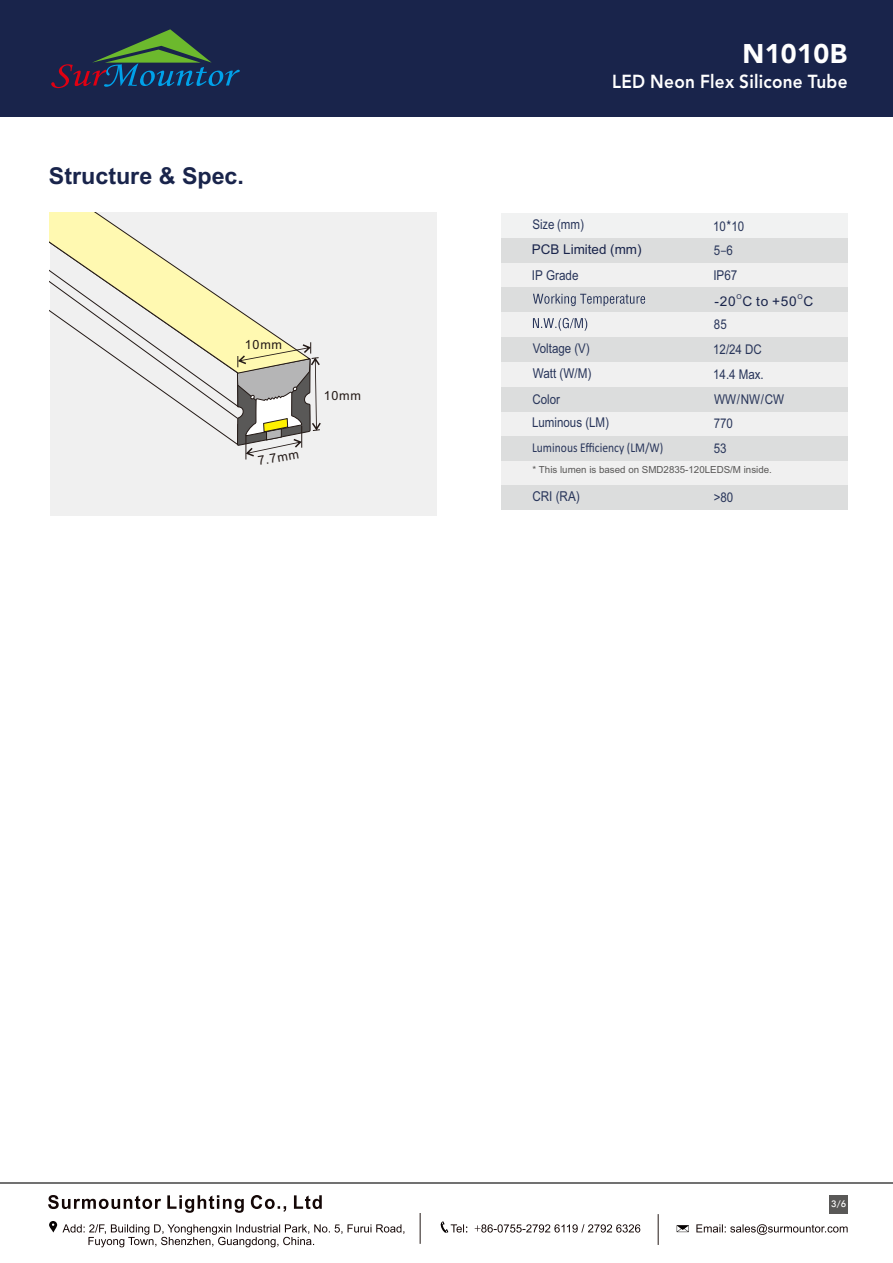
<style>
.page{position:relative;width:893px;height:1263px;background:#fff}
.page>*{position:absolute;margin:0;border:0;box-sizing:border-box;transform-origin:0 0}
.t1{font:900 26.85px "Avenir LT Std";letter-spacing:.015em;color:#fff}
.t2{font:700 23.25px "Arial";color:#19244b}
.t3{font:800 18.75px "Avenir LT Std";letter-spacing:.015em;color:#fff;scale:.92 1}
.t4{font:13.65px "Arial";color:#28355a;scale:.86 1}
.t5{font:13.5px "Arial";color:#28355a;scale:.86 1}
.t6{font:13.5px "Calibri";color:#28355a;scale:.86 1}
.t7{font:13.5px "Arial";color:#19244b}
.t8{font:13.35px "Arial";color:#28355a;scale:.86 1}
.t9{font:12.6px "Arial";letter-spacing:.055em;color:#231916}
.t10{font:9.75px "Arial";color:#595857}
.t11{font:500 9.15px "Futura BT";color:#fff}
.t12{font:6.75px "Arial";color:#19244b}
.s1{font-family:"Source Han Sans CN"}
</style>
<div class="page">
<div style="left:0;top:1px;width:893px;height:116px;background:#19244b"></div>
<svg style="left:51px;top:29px;width:189px;height:59px"></svg>
<svg style="left:48px;top:1195px;width:274px;height:18px"></svg>
<svg style="left:49px;top:1221px;width:355px;height:26px"></svg>
<svg style="left:440px;top:1221px;width:200px;height:12px"></svg>
<svg style="left:696px;top:1224px;width:152px;height:11px"></svg>
<svg style="left:677px;top:1225px;width:12px;height:7px"></svg>
<hr style="left:420px;top:1213px;width:1px;height:31px;background:#231916">
<hr style="left:658px;top:1214px;width:1px;height:31px;background:#231916">
<div style="left:50px;top:213px;width:386px;height:303px;background:#f0f0f0"></div>
<svg style="left:50px;top:213px;width:271px;height:246px"></svg>
<div style="left:830px;top:1195px;width:18px;height:18px;background:#595857"></div>
<hr style="left:0;top:1182px;width:893px;height:2px;background:#717171">
<div style="left:501px;top:213px;width:347px;height:25px;background:#f1f2f2"></div>
<div style="left:501px;top:238px;width:347px;height:25px;background:#dcdddd"></div>
<div style="left:501px;top:263px;width:347px;height:24px;background:#f0f0f0"></div>
<div style="left:501px;top:288px;width:347px;height:24px;background:#dcdddd"></div>
<div style="left:501px;top:312px;width:347px;height:25px;background:#f0f0f0"></div>
<div style="left:501px;top:337px;width:347px;height:25px;background:#dcdddd"></div>
<div style="left:501px;top:411px;width:347px;height:24px;background:#f0f0f0"></div>
<div style="left:501px;top:387px;width:347px;height:24px;background:#dcdddd"></div>
<div style="left:501px;top:460px;width:347px;height:25px;background:#f0f0f0"></div>
<div style="left:501px;top:485px;width:347px;height:25px;background:#dcdddd"></div>
<div style="left:501px;top:362px;width:347px;height:25px;background:#f0f0f0"></div>
<div style="left:501px;top:436px;width:347px;height:24px;background:#dcdddd"></div>
<svg style="left:533px;top:318px;width:54px;height:13px"></svg>
<svg style="left:533px;top:294px;width:112px;height:12px"></svg>
<h2 class="t2" style="left:49px;top:167px;width:197px">Structure &amp; Spec.</h2>
<p class="t9" style="left:245px;top:339px;width:39px">10mm</p>
<p class="t9" style="left:257px;top:456px;width:43px;rotate:-10deg">7.7mm</p>
<p class="t9" style="left:324px;top:391px;width:39px">10mm</p>
<h1 class="t1" style="left:742px;top:43px;width:106px">N1010B</h1>
<h3 class="t3" style="left:612px;top:74px;width:257px">LED Neon Flex Silicone Tube</h3>
<p class="t5" style="left:532px;top:219px;width:62px">Si<span class="s1">z</span>e (mm)</p>
<p class="t5" style="left:713px;top:221px;width:38px">10<span class="s1">*</span>10</p>
<p class="t7" style="left:532px;top:244px;width:111px">PCB Limited (mm)</p>
<p class="t5" style="left:714px;top:245px;width:24px">5<span class="s1">‒</span>6</p>
<p class="t4" style="left:532px;top:270px;width:56px">IP Grade</p>
<p class="t4" style="left:713px;top:270px;width:29px">IP67</p>
<p class="t12" style="left:736px;top:294px;width:7px">O</p>
<p class="t12" style="left:797px;top:294px;width:7px">O</p>
<p class="t7" style="left:714px;top:296px;width:101px">-20 C to +50 C</p>
<p class="t5" style="left:714px;top:319px;width:16px">85</p>
<p class="t8" style="left:533px;top:343px;width:68px">Voltage (V)</p>
<p class="t8" style="left:713px;top:344px;width:58px">12/24 DC</p>
<p class="t4" style="left:533px;top:368px;width:70px">Watt (W/M)</p>
<p class="t8" style="left:713px;top:369px;width:60px">14.4 Max.</p>
<p class="t5" style="left:532px;top:394px;width:34px">Color</p>
<p class="t5" style="left:714px;top:394px;width:83px">WW/NW/CW</p>
<p class="t5" style="left:532px;top:417px;width:91px">Luminous (LM)</p>
<p class="t8" style="left:714px;top:418px;width:24px">770</p>
<p class="t6" style="left:532px;top:441px;width:154px">Luminous Efficiency (LM/W)</p>
<p class="t8" style="left:714px;top:443px;width:16px">53</p>
<p class="t10" style="left:533px;top:466px;width:241px">* This lumen is based on SMD2835-120LEDS/M inside.</p>
<p class="t4" style="left:532px;top:491px;width:57px">CRI (RA)</p>
<p class="t5" style="left:714px;top:492px;width:24px">&gt;80</p>
<p class="t11" style="left:831px;top:1200px;width:17px">3/6</p>
</div>
